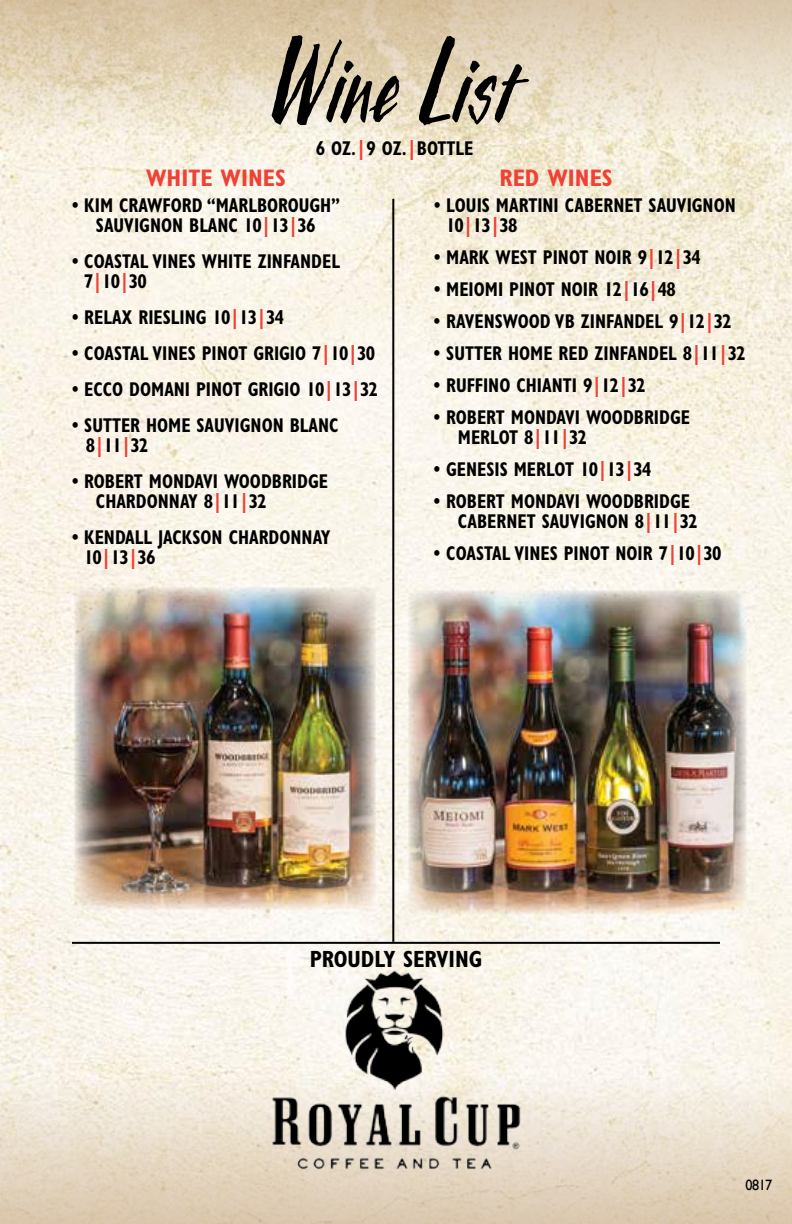
<style>
.page{position:relative;width:792px;height:1224px;background:#fff}
.page>*{position:absolute;margin:0;border:0;box-sizing:border-box;transform-origin:0 0}
.t1{font:125.8px "Du Gauguin";letter-spacing:.02em;color:#000}
.t2{font:700 condensed 24px "Gill Sans Std";color:#ef4135}
.t3{font:700 condensed 23.6px "Gill Sans Std";color:#000;scale:.95 1}
.t4{font:700 condensed 20px/20px "Gill Sans Std";color:#000;scale:.9 1}
.t5{font:15px "Gill Sans";color:#000;scale:.95 1}
.s1{color:#ef4135}
</style>
<div class="page">
<img style="left:0;top:136px;width:792px;height:942px">
<svg style="left:0;top:0;width:792px;height:136px;background:#e4d6bc"></svg>
<div style="left:0;top:1078px;width:792px;height:146px;background:linear-gradient(to bottom,#f8f3e8,#d9c6ab)"></div>
<hr style="left:72px;top:942px;width:648px;height:2px;background:#000">
<img style="left:408px;top:590px;width:339px;height:324px">
<img style="left:74px;top:587px;width:302px;height:323px">
<hr style="left:392px;top:199px;width:2px;height:743px;background:#000">
<img style="left:261px;top:960px;width:270px;height:217px">
<h1 class="t1" style="left:272px;top:10px;width:245px">Wine List</h1>
<p class="t4" style="left:316px;top:138px;width:176px">6 OZ.<span class="s1">|</span>9 OZ.<span class="s1">|</span>BOTTLE</p>
<p class="t2" style="left:146px;top:164px;width:141px">WHITE WINES</p>
<p class="t2" style="left:500px;top:164px;width:115px">RED WINES</p>
<p class="t4" style="left:72px;top:196px;width:300px;text-align:center">• KIM CRAWFORD “MARLBOROUGH”<br>SAUVIGNON BLANC 10<span class="s1">|</span>13<span class="s1">|</span>36</p>
<p class="t4" style="left:84px;top:252px;width:286px;text-indent:-12px">• COASTAL VINES WHITE ZINFANDEL<br>7<span class="s1">|</span>10<span class="s1">|</span>30</p>
<p class="t4" style="left:72px;top:308px;width:237px">• RELAX RIESLING 10<span class="s1">|</span>13<span class="s1">|</span>34</p>
<p class="t4" style="left:72px;top:344px;width:338px">• COASTAL VINES PINOT GRIGIO 7<span class="s1">|</span>10<span class="s1">|</span>30</p>
<p class="t4" style="left:72px;top:380px;width:342px">• ECCO DOMANI PINOT GRIGIO 10<span class="s1">|</span>13<span class="s1">|</span>32</p>
<p class="t4" style="left:86px;top:416px;width:282px;text-indent:-14px">• SUTTER HOME SAUVIGNON BLANC<br>8<span class="s1">|</span>11<span class="s1">|</span>32</p>
<p class="t4" style="left:96px;top:472px;width:259px;text-indent:-24px">• ROBERT MONDAVI WOODBRIDGE<br>CHARDONNAY 8<span class="s1">|</span>11<span class="s1">|</span>32</p>
<p class="t4" style="left:84px;top:528px;width:275px;text-indent:-12px">• KENDALL JACKSON CHARDONNAY<br>10<span class="s1">|</span>13<span class="s1">|</span>36</p>
<p class="t4" style="left:446px;top:196px;width:324px;text-indent:-12px">• LOUIS MARTINI CABERNET SAUVIGNON<br>10<span class="s1">|</span>13<span class="s1">|</span>38</p>
<p class="t4" style="left:434px;top:248px;width:298px">• MARK WEST PINOT NOIR 9<span class="s1">|</span>12<span class="s1">|</span>34</p>
<p class="t4" style="left:434px;top:280px;width:270px">• MEIOMI PINOT NOIR 12<span class="s1">|</span>16<span class="s1">|</span>48</p>
<p class="t4" style="left:434px;top:312px;width:333px">• RAVENSWOOD VB ZINFANDEL 9<span class="s1">|</span>12<span class="s1">|</span>32</p>
<p class="t4" style="left:434px;top:344px;width:348px">• SUTTER HOME RED ZINFANDEL 8<span class="s1">|</span>11<span class="s1">|</span>32</p>
<p class="t4" style="left:434px;top:376px;width:237px">• RUFFINO CHIANTI 9<span class="s1">|</span>12<span class="s1">|</span>32</p>
<p class="t4" style="left:458px;top:408px;width:259px;text-indent:-24px">• ROBERT MONDAVI WOODBRIDGE<br>MERLOT 8<span class="s1">|</span>11<span class="s1">|</span>32</p>
<p class="t4" style="left:434px;top:460px;width:243px">• GENESIS MERLOT 10<span class="s1">|</span>13<span class="s1">|</span>34</p>
<p class="t4" style="left:458px;top:492px;width:268px;text-indent:-24px">• ROBERT MONDAVI WOODBRIDGE<br>CABERNET SAUVIGNON 8<span class="s1">|</span>11<span class="s1">|</span>32</p>
<p class="t4" style="left:434px;top:544px;width:321px">• COASTAL VINES PINOT NOIR 7<span class="s1">|</span>10<span class="s1">|</span>30</p>
<p class="t3" style="left:310px;top:945px;width:183px">PROUDLY SERVING</p>
<p class="t5" style="left:746px;top:1177px;width:30px">0817</p>
</div>
